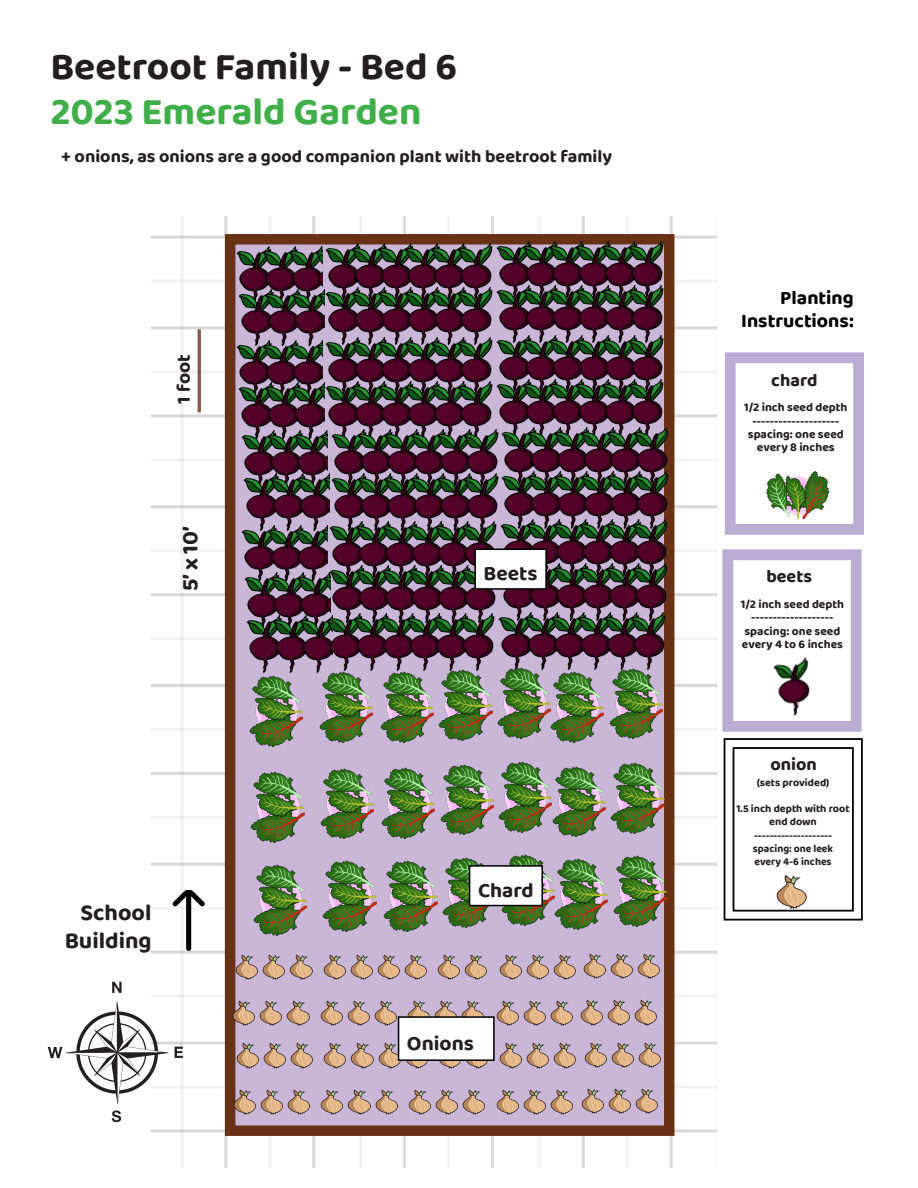
<style>
.page{position:relative;width:918px;height:1188px;background:#fff}
.page>*{position:absolute;margin:0;border:0;box-sizing:border-box;transform-origin:0 0}
.t1{font:39px/45px "Baloo 2";color:#231f20}
.t2{font:23.4px/28px "Baloo 2";color:#231f20;text-align:right}
.t3{font:23.1px "Baloo 2";color:#231f20}
.t4{font:21px "Baloo 2";color:#231f20}
.t5{font:700 19.5px/23.4px "Baloo Tamma 2";color:#000;text-align:right}
.t6{font:19.5px "Baloo 2";color:#231f20}
.t7{font:18px "Baloo 2";color:#231f20}
.t8{font:700 18px "Baloo Tamma 2";color:#231f20}
.t9{font:700 12px/13.2px "Baloo Tamma 2";color:#231f20;text-align:center}
.t10{font:700 10.8px/13.2px "Baloo Tamma 2";color:#231f20;text-align:center}
.s1{color:#40ae49}
</style>
<div class="page">
<img style="left:151px;top:217px;width:565px;height:951px">
<div style="left:225px;top:234px;width:449px;height:902px;background:#cab7d8;border:10px solid #683116"></div>
<hr style="left:198px;top:329px;width:3px;height:83px;background:#86564f">
<img style="left:499px;top:346px;width:165px;height:34px">
<img style="left:496px;top:380px;width:168px;height:48px">
<img style="left:501px;top:428px;width:169px;height:44px">
<img style="left:501px;top:472px;width:169px;height:60px">
<img style="left:499px;top:520px;width:169px;height:44px">
<img style="left:330px;top:564px;width:338px;height:61px">
<img style="left:497px;top:672px;width:50px;height:67px">
<img style="left:547px;top:672px;width:57px;height:71px">
<img style="left:609px;top:672px;width:54px;height:68px">
<img style="left:498px;top:761px;width:50px;height:72px">
<img style="left:548px;top:766px;width:57px;height:72px">
<img style="left:610px;top:758px;width:54px;height:78px">
<img style="left:497px;top:854px;width:53px;height:72px">
<img style="left:550px;top:858px;width:58px;height:72px">
<img style="left:613px;top:851px;width:53px;height:78px">
<img style="left:327px;top:347px;width:165px;height:35px">
<img style="left:325px;top:382px;width:168px;height:59px">
<img style="left:330px;top:429px;width:169px;height:44px">
<img style="left:246px;top:473px;width:253px;height:52px">
<img style="left:329px;top:521px;width:169px;height:60px">
<img style="left:319px;top:674px;width:53px;height:69px">
<img style="left:380px;top:674px;width:53px;height:69px">
<img style="left:438px;top:674px;width:54px;height:67px">
<img style="left:320px;top:768px;width:54px;height:72px">
<img style="left:381px;top:767px;width:54px;height:72px">
<img style="left:440px;top:764px;width:53px;height:72px">
<img style="left:322px;top:860px;width:54px;height:72px">
<img style="left:383px;top:860px;width:54px;height:72px">
<img style="left:442px;top:857px;width:54px;height:72px">
<img style="left:497px;top:612px;width:169px;height:60px">
<img style="left:330px;top:614px;width:166px;height:60px">
<div style="left:475px;top:549px;width:71px;height:40px;background:#fff"></div>
<div style="left:474px;top:549px;width:73px;height:41px;border:2px solid #000"></div>
<div style="left:470px;top:866px;width:72px;height:40px;background:#fff"></div>
<div style="left:469px;top:865px;width:74px;height:41px;border:2px solid #000"></div>
<div style="left:722px;top:549px;width:140px;height:183px;border:11px solid #b9add4"></div>
<div style="left:725px;top:352px;width:139px;height:183px;border:11px solid #b9add4"></div>
<img style="left:766px;top:471px;width:64px;height:48px">
<img style="left:773px;top:656px;width:37px;height:60px">
<img style="left:47px;top:974px;width:146px;height:155px">
<img style="left:159px;top:891px;width:59px;height:60px">
<img style="left:236px;top:346px;width:87px;height:37px">
<img style="left:238px;top:383px;width:87px;height:48px">
<img style="left:241px;top:431px;width:86px;height:59px">
<img style="left:241px;top:525px;width:87px;height:48px">
<img style="left:244px;top:573px;width:86px;height:43px">
<img style="left:246px;top:616px;width:86px;height:59px">
<img style="left:246px;top:672px;width:57px;height:75px">
<img style="left:250px;top:771px;width:54px;height:72px">
<img style="left:253px;top:864px;width:53px;height:72px">
<img style="left:232px;top:1089px;width:78px;height:26px">
<img style="left:320px;top:1089px;width:78px;height:26px">
<img style="left:408px;top:1089px;width:77px;height:26px">
<img style="left:496px;top:1089px;width:77px;height:26px">
<img style="left:581px;top:1089px;width:77px;height:25px">
<img style="left:235px;top:1043px;width:78px;height:26px">
<img style="left:323px;top:1043px;width:105px;height:26px">
<img style="left:439px;top:1061px;width:49px;height:8px">
<img style="left:499px;top:1043px;width:77px;height:26px">
<img style="left:584px;top:1042px;width:77px;height:26px">
<img style="left:231px;top:1000px;width:79px;height:27px">
<img style="left:320px;top:1000px;width:78px;height:27px">
<img style="left:407px;top:1000px;width:77px;height:16px">
<img style="left:496px;top:1000px;width:77px;height:26px">
<img style="left:580px;top:1000px;width:77px;height:26px">
<img style="left:234px;top:954px;width:79px;height:26px">
<img style="left:323px;top:954px;width:104px;height:26px">
<img style="left:437px;top:954px;width:50px;height:26px">
<img style="left:499px;top:954px;width:77px;height:26px">
<img style="left:583px;top:954px;width:77px;height:25px">
<div style="left:399px;top:1017px;width:95px;height:43px;background:#fff"></div>
<div style="left:398px;top:1016px;width:97px;height:45px;border:2px solid #000"></div>
<svg style="left:723px;top:738px;width:140px;height:183px"></svg>
<div style="left:733px;top:747px;width:121px;height:165px;border:2px solid #000"></div>
<img style="left:773px;top:875px;width:38px;height:36px">
<img style="left:495px;top:242px;width:169px;height:44px">
<img style="left:496px;top:286px;width:168px;height:60px">
<img style="left:324px;top:243px;width:169px;height:45px">
<img style="left:325px;top:288px;width:168px;height:59px">
<img style="left:235px;top:246px;width:87px;height:60px">
<img style="left:238px;top:289px;width:87px;height:60px">
<p class="t1" style="left:50px;top:46px;width:408px">Beetroot Family - Bed 6<br><span class="s1">2023 Emerald Garden</span></p>
<p class="t7" style="left:61px;top:143px;width:552px">+ onions, as onions are a good companion plant with beetroot family</p>
<p class="t6" style="left:170px;top:404px;width:51px;rotate:-90deg">1 foot</p>
<p class="t3" style="left:174px;top:591px;width:66px;rotate:-90deg">5’ x 10’</p>
<h2 class="t2" style="left:65px;top:899px;width:88px">School<br>Building</h2>
<p class="t4" style="left:484px;top:559px;width:56px">Beets</p>
<p class="t4" style="left:478px;top:876px;width:57px">Chard</p>
<p class="t4" style="left:407px;top:1029px;width:68px">Onions</p>
<p class="t5" style="left:741px;top:285px;width:114px">Planting<br>Instructions:</p>
<p class="t8" style="left:771px;top:370px;width:48px">chard</p>
<p class="t9" style="left:744px;top:401px;width:105px">1/2 inch seed depth -------------------- spacing: one seed every 8 inches</p>
<p class="t8" style="left:766px;top:565px;width:47px">beets</p>
<p class="t9" style="left:741px;top:597px;width:105px">1/2 inch seed depth ------------------- spacing: one seed every 4 to 6 inches</p>
<p class="t8" style="left:770px;top:753px;width:48px">onion</p>
<p class="t10" style="left:757px;top:775px;width:74px">(sets provided)</p>
<p class="t10" style="left:736px;top:802px;width:115px">1.5 inch depth with root end down -------------------- spacing: one leek<br>every 4-6 inches</p>
</div>
